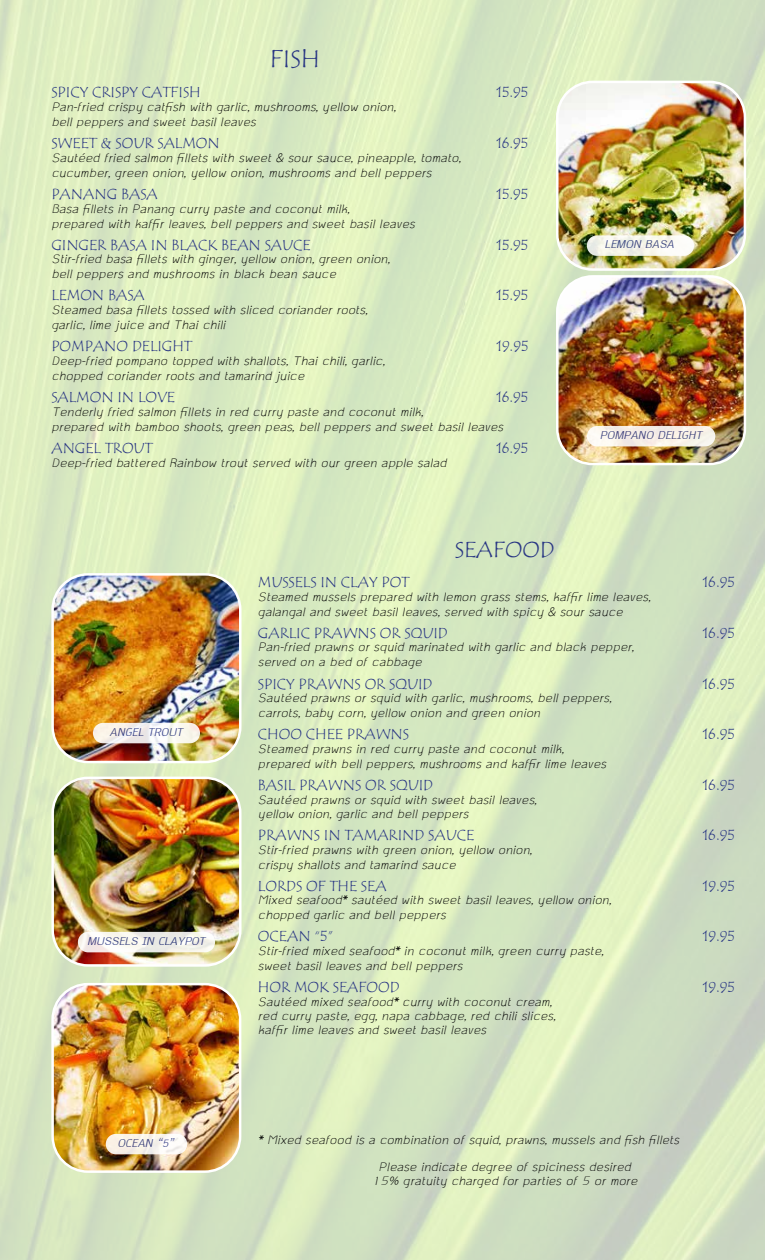
<style>
.page{position:relative;width:765px;height:1260px;background:#fff}
.page>*{position:absolute;margin:0;border:0;box-sizing:border-box;transform-origin:0 0}
.t1{font:25px "Tempus Sans ITC";color:#283583}
.t2{font:22.5px "Tempus Sans ITC";color:#283583}
.t3{font:italic 17.5px/15px "TH Ko Ho";color:#000}
.t4{font:italic 16.25px "TH Krub";color:#283583}
.t5{font:15px "Tempus Sans ITC";color:#283583}
</style>
<div class="page">
<img style="left:557px;top:276px;width:188px;height:188px">
<div style="left:556px;top:275px;width:190px;height:190px;border:2px solid #fff;border-radius:35px"></div>
<img style="left:557px;top:82px;width:188px;height:188px">
<div style="left:556px;top:81px;width:190px;height:190px;border:2px solid #fff;border-radius:35px"></div>
<div style="left:587px;top:235px;width:107px;height:21px;background:linear-gradient(to right,#edeee4,#fdfcf6);border-radius:10px"></div>
<div style="left:587px;top:426px;width:128px;height:20px;background:linear-gradient(to right,#f9f3ed,#f7f0e7);border-radius:10px"></div>
<img style="left:53px;top:574px;width:187px;height:188px">
<div style="left:51px;top:573px;width:191px;height:190px;border:2px solid #fff;border-radius:35px"></div>
<svg style="left:93px;top:723px;width:107px;height:20px;fill:#f9f4eb"></svg>
<img style="left:53px;top:778px;width:187px;height:187px">
<div style="left:51px;top:777px;width:191px;height:190px;border:2px solid #fff;border-radius:35px"></div>
<svg style="left:78px;top:932px;width:137px;height:20px"></svg>
<img style="left:53px;top:984px;width:187px;height:188px">
<div style="left:51px;top:983px;width:190px;height:190px;border:2px solid #fff;border-radius:35px"></div>
<div style="left:106px;top:1134px;width:81px;height:20px;background:linear-gradient(to right,#f8efe1,#f9f9f8);border-radius:10px"></div>
<h1 class="t1" style="left:270px;top:43px;width:52px">FISH</h1>
<p class="t5" style="left:51px;top:83px;width:151px">SPICY CRISPY CATFISH</p>
<p class="t5" style="left:496px;top:83px;width:34px">15.95</p>
<p class="t3" style="left:51px;top:99px;width:346px">Pan-fried crispy catfish with garlic, mushrooms, yellow onion, bell peppers and sweet basil leaves</p>
<p class="t5" style="left:51px;top:133px;width:170px">SWEET &amp; SOUR SALMON</p>
<p class="t5" style="left:496px;top:133px;width:33px">16.95</p>
<p class="t3" style="left:51px;top:150px;width:411px">Sautéed fried salmon fillets with sweet &amp; sour sauce, pineapple, tomato, cucumber, green onion, yellow onion, mushrooms and bell peppers</p>
<p class="t5" style="left:51px;top:184px;width:108px">PANANG BASA</p>
<p class="t5" style="left:496px;top:184px;width:34px">15.95</p>
<p class="t3" style="left:51px;top:201px;width:365px">Basa fillets in Panang curry paste and coconut milk,<br>prepared with kaffir leaves, bell peppers and sweet basil leaves</p>
<p class="t5" style="left:51px;top:235px;width:261px">GINGER BASA IN BLACK BEAN SAUCE</p>
<p class="t5" style="left:496px;top:235px;width:34px">15.95</p>
<p class="t3" style="left:51px;top:252px;width:340px">Stir-fried basa fillets with ginger, yellow onion, green onion, bell peppers and mushrooms in black bean sauce</p>
<p class="t5" style="left:51px;top:286px;width:95px">LEMON BASA</p>
<p class="t5" style="left:496px;top:286px;width:34px">15.95</p>
<p class="t3" style="left:51px;top:303px;width:318px">Steamed basa fillets tossed with sliced coriander roots, garlic, lime juice and Thai chili</p>
<p class="t5" style="left:51px;top:337px;width:142px">POMPANO DELIGHT</p>
<p class="t5" style="left:496px;top:337px;width:34px">19.95</p>
<p class="t3" style="left:51px;top:354px;width:335px">Deep-fried pompano topped with shallots, Thai chili, garlic, chopped coriander roots and tamarind juice</p>
<p class="t5" style="left:51px;top:388px;width:125px">SALMON IN LOVE</p>
<p class="t5" style="left:496px;top:388px;width:33px">16.95</p>
<p class="t3" style="left:51px;top:404px;width:454px">Tenderly fried salmon fillets in red curry paste and coconut milk,<br>prepared with bamboo shoots, green peas, bell peppers and sweet basil leaves</p>
<p class="t5" style="left:51px;top:439px;width:103px">ANGEL TROUT</p>
<p class="t5" style="left:496px;top:439px;width:33px">16.95</p>
<p class="t3" style="left:51px;top:455px;width:397px">Deep-fried battered Rainbow trout served with our green apple salad</p>
<p class="t2" style="left:455px;top:535px;width:102px">SEAFOOD</p>
<p class="t4" style="left:605px;top:235px;width:71px">LEMON BASA</p>
<p class="t4" style="left:600px;top:426px;width:103px">POMPANO DELIGHT</p>
<p class="t4" style="left:110px;top:723px;width:74px">ANGEL TROUT</p>
<p class="t4" style="left:87px;top:932px;width:119px">MUSSELS IN CLAYPOT</p>
<p class="t4" style="left:118px;top:1134px;width:58px">OCEAN “5”</p>
<p class="t5" style="left:258px;top:572px;width:153px">MUSSELS IN CLAY POT</p>
<p class="t5" style="left:703px;top:572px;width:33px">16.95</p>
<p class="t3" style="left:258px;top:589px;width:394px">Steamed mussels prepared with lemon grass stems, kaffir lime leaves, galangal and sweet basil leaves, served with spicy &amp; sour sauce</p>
<p class="t5" style="left:258px;top:623px;width:191px">GARLIC PRAWNS OR SQUID</p>
<p class="t5" style="left:703px;top:623px;width:33px">16.95</p>
<p class="t3" style="left:258px;top:640px;width:378px">Pan-fried prawns or squid marinated with garlic and black pepper, served on a bed of cabbage</p>
<p class="t5" style="left:258px;top:674px;width:176px">SPICY PRAWNS OR SQUID</p>
<p class="t5" style="left:703px;top:674px;width:33px">16.95</p>
<p class="t3" style="left:258px;top:691px;width:355px">Sautéed prawns or squid with garlic, mushrooms, bell peppers, carrots, baby corn, yellow onion and green onion</p>
<p class="t5" style="left:258px;top:725px;width:153px">CHOO CHEE PRAWNS</p>
<p class="t5" style="left:703px;top:725px;width:33px">16.95</p>
<p class="t3" style="left:258px;top:742px;width:350px">Steamed prawns in red curry paste and coconut milk, prepared with bell peppers, mushrooms and kaffir lime leaves</p>
<p class="t5" style="left:258px;top:776px;width:177px">BASIL PRAWNS OR SQUID</p>
<p class="t5" style="left:703px;top:776px;width:33px">16.95</p>
<p class="t3" style="left:258px;top:793px;width:280px;line-height:13.8px">Sautéed prawns or squid with sweet basil leaves, yellow onion, garlic and bell peppers</p>
<p class="t5" style="left:258px;top:825px;width:218px">PRAWNS IN TAMARIND SAUCE</p>
<p class="t5" style="left:703px;top:825px;width:33px">16.95</p>
<p class="t3" style="left:258px;top:842px;width:276px">Stir-fried prawns with green onion, yellow onion, crispy shallots and tamarind sauce</p>
<p class="t5" style="left:258px;top:876px;width:130px">LORDS OF THE SEA</p>
<p class="t5" style="left:703px;top:876px;width:34px">19.95</p>
<p class="t3" style="left:258px;top:893px;width:355px">Mixed seafood* sautéed with sweet basil leaves, yellow onion, chopped garlic and bell peppers</p>
<p class="t5" style="left:258px;top:927px;width:77px">OCEAN “5”</p>
<p class="t5" style="left:703px;top:927px;width:34px">19.95</p>
<p class="t3" style="left:258px;top:944px;width:347px">Stir-fried mixed seafood* in coconut milk, green curry paste, sweet basil leaves and bell peppers</p>
<p class="t5" style="left:258px;top:978px;width:143px">HOR MOK SEAFOOD</p>
<p class="t5" style="left:703px;top:978px;width:34px">19.95</p>
<p class="t3" style="left:258px;top:995px;width:299px;line-height:13.8px">Sautéed mixed seafood* curry with coconut cream, red curry paste, egg, napa cabbage, red chili slices, kaffir lime leaves and sweet basil leaves</p>
<p class="t3" style="left:378px;top:1126px;width:302px;line-height:27.5px;text-indent:-121px">* Mixed seafood is a combination of squid, prawns, mussels and fish fillets<br>Please indicate degree of spiciness desired</p>
<p class="t3" style="left:372px;top:1173px;width:267px">15% gratuity charged for parties of 5 or more</p>
</div>
